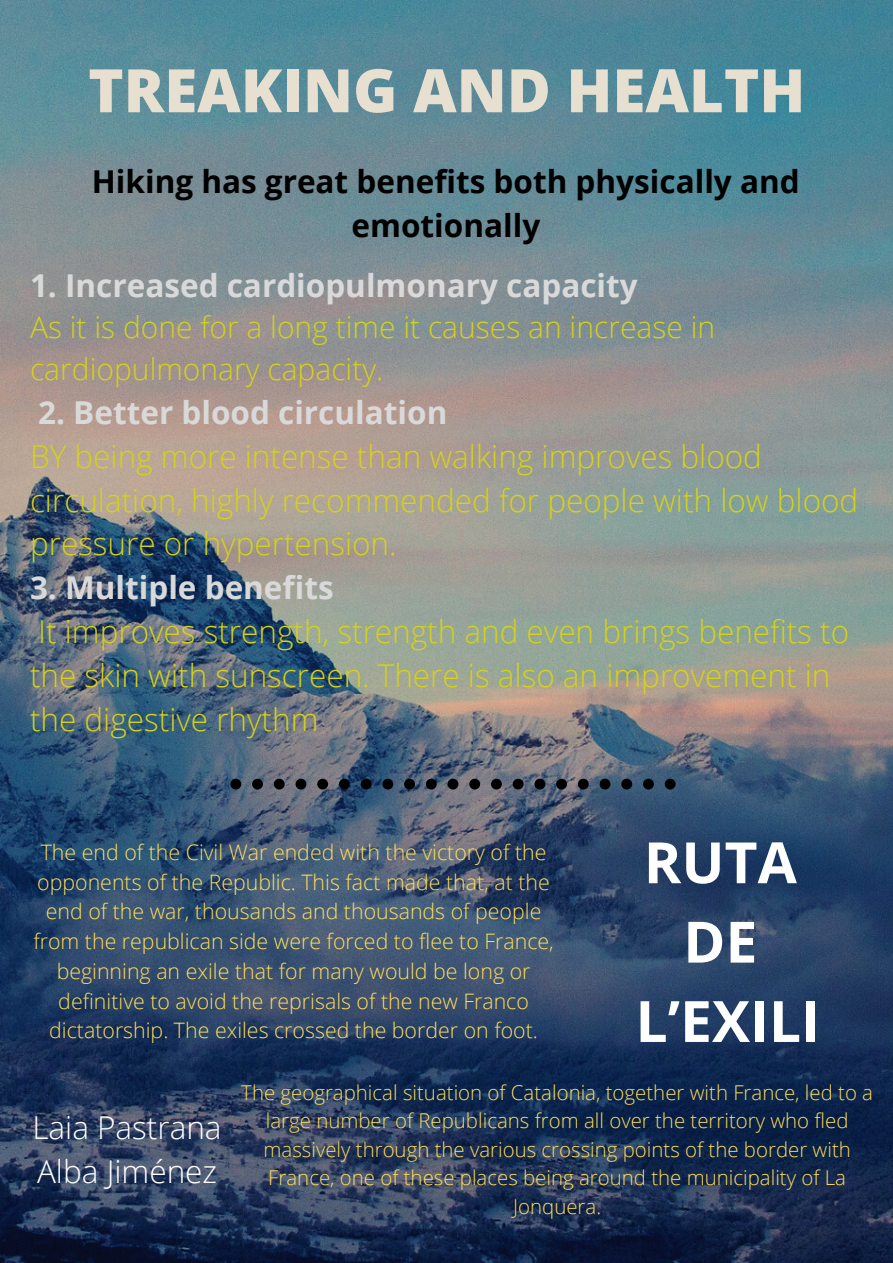
<style>
.page{position:relative;width:893px;height:1263px;background:#fff}
.page>*{position:absolute;margin:0;border:0;box-sizing:border-box;transform-origin:0 0}
.t1{font:800 60px "Open Sans";color:#e7e0d1}
.t2{font:700 57px/79.3px "Open Sans";color:#fff;text-align:center}
.t3{font:300 31.5px/43.9px "Open Sans";color:#d4d219}
.t4{font:700 31.5px "Open Sans";color:#d9d9d9}
.t5{font:700 31.5px/43.9px "Open Sans";color:#000;text-align:center}
.t6{font:300 31.5px/43.9px "Open Sans";color:#fff}
.t7{font:300 30px/41.6px "Open Sans";color:#d4d219}
.t8{font:300 21.3px/29.8px "Open Sans";color:#ffde59;text-align:center}
.t9{font:300 20.4px/28.5px "Open Sans";color:#ffde59;text-align:center}
</style>
<div class="page">
<img style="left:0;top:0;width:892px;height:1263px">
<svg style="left:230px;top:779px;width:445px;height:10px;background:#353d48"></svg>
<h1 class="t1" style="left:88px;top:48px;width:718px">TREAKING AND HEALTH</h1>
<h3 class="t5" style="left:92px;top:159px;width:709px">Hiking has great benefits both physically and emotionally</h3>
<h3 class="t4" style="left:30px;top:263px;width:609px">1. Increased cardiopulmonary capacity</h3>
<h3 class="t7" style="left:30px;top:306px;width:686px">As it is done for a long time it causes an increase in cardiopulmonary capacity.</h3>
<h3 class="t4" style="left:38px;top:390px;width:411px">2. Better blood circulation</h3>
<h3 class="t3" style="left:30px;top:433px;width:830px">BY being more intense than walking improves blood circulation, highly recommended for people with low blood pressure or hypertension.</h3>
<h3 class="t4" style="left:30px;top:566px;width:305px">3. Multiple benefits</h3>
<h3 class="t3" style="left:30px;top:609px;width:820px">It improves strength, strength and even brings benefits to the skin with sunscreen. There is also an improvement in the digestive rhythm</h3>
<p class="t8" style="left:33px;top:837px;width:522px">The end of the Civil War ended with the victory of the opponents of the Republic. This fact made that, at the end of the war, thousands and thousands of people from the republican side were forced to flee to France, beginning an exile that for many would be long or definitive to avoid the reprisals of the new Franco dictatorship. The exiles crossed the border on foot.</p>
<h2 class="t2" style="left:635px;top:821px;width:186px">RUTA<br>DE<br>L’EXILI</h2>
<h3 class="t6" style="left:32px;top:1105px;width:191px">Laia Pastrana<br>Alba Jiménez</h3>
<p class="t9" style="left:241px;top:1077px;width:633px">The geographical situation of Catalonia, together with France, led to a large number of Republicans from all over the territory who fled massively through the various crossing points of the border with France, one of these places being around the municipality of La Jonquera.</p>
</div>
